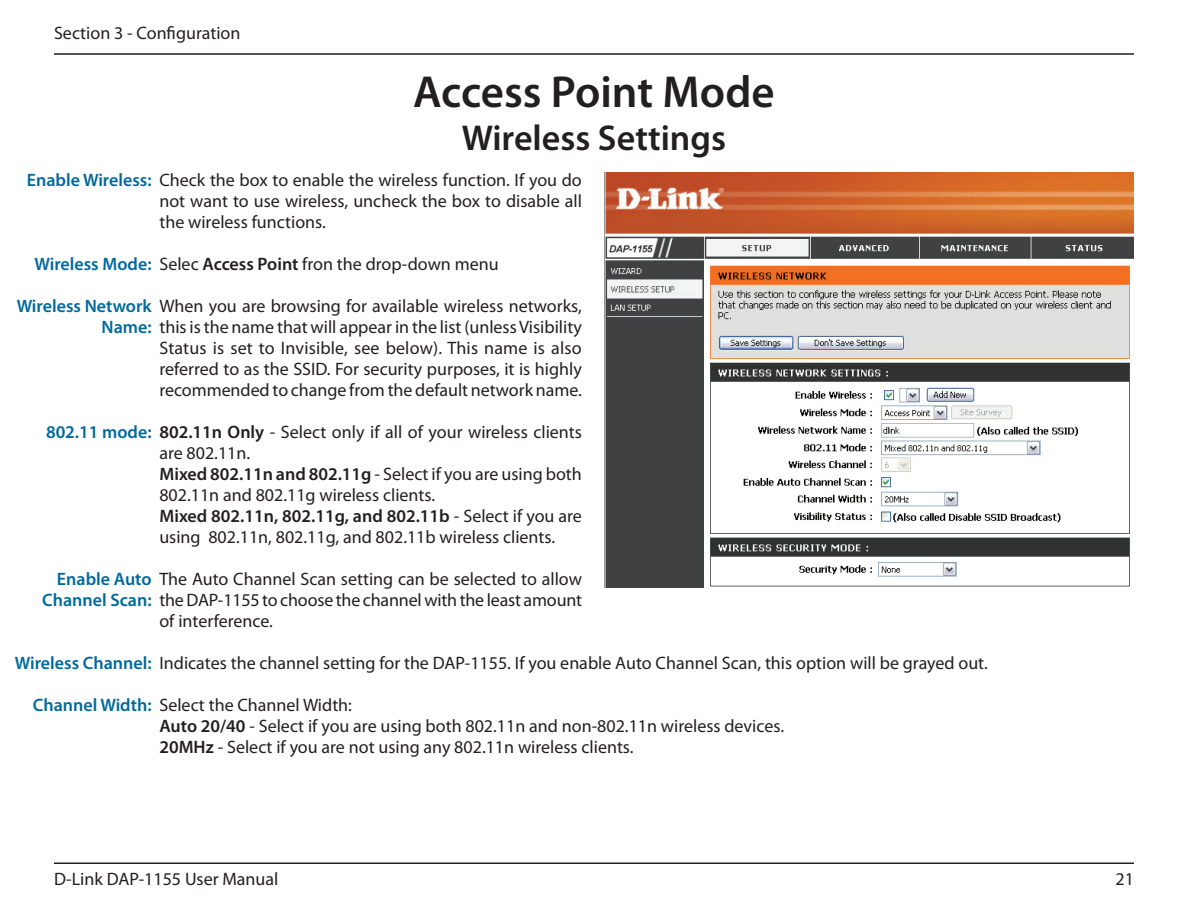
<style>
.page{position:relative;width:1188px;height:918px;background:#fff}
.page>*{position:absolute;margin:0;border:0;box-sizing:border-box;transform-origin:0 0}
.t1{font:600 45px "Myriad Pro";color:#231f20}
.t2{font:600 36px "Myriad Pro";color:#231f20}
.t3{font:18px/21px "Myriad Pro";color:#231f20}
.s1{font-weight:600;color:#00699b}
.s2{font-weight:600}
</style>
<div class="page">
<hr style="left:54px;top:53px;width:1080px;height:2px;background:#231f20">
<hr style="left:54px;top:862px;width:1080px;height:2px;background:#231f20">
<img style="left:604px;top:173px;width:530px;height:414px">
<p class="t3" style="left:54px;top:22px;width:188px">Section 3 - Configuration</p>
<h1 class="t1" style="left:413px;top:64px;width:363px">Access Point Mode</h1>
<h2 class="t2" style="left:462px;top:115px;width:266px">Wireless Settings</h2>
<p class="t3" style="left:27px;top:170px;width:556px"><span class="s1">Enable Wireless:</span> Check the box to enable the wireless function. If you do</p>
<p class="t3" style="left:159px;top:191px;width:424px">not want to use wireless, uncheck the box to disable all the wireless functions.</p>
<p class="t3" style="left:34px;top:254px;width:466px"><span class="s1">Wireless Mode:</span> Selec <span class="s2">Access Point</span> fron the drop-down menu</p>
<p class="t3" style="left:17px;top:296px;width:567px;text-align:right"><span class="s1">Wireless Network</span> When you are browsing for available wireless networks,<br><span class="s1">Name:</span> this is the name that will appear in the list (unless Visibility</p>
<p class="t3" style="left:159px;top:338px;width:424px;text-align:justify">Status is set to Invisible, see below). This name is also referred to as the SSID. For security purposes, it is highly recommended to change from the default network name.</p>
<p class="t3" style="left:46px;top:422px;width:537px"><span class="s1">802.11 mode:</span> <span class="s2">802.11n Only</span> - Select only if all of your wireless clients</p>
<p class="t3" style="left:159px;top:443px;width:424px">are 802.11n.<br><span class="s2">Mixed 802.11n and 802.11g</span> - Select if you are using both 802.11n and 802.11g wireless clients.<br><span class="s2">Mixed 802.11n, 802.11g, and 802.11b</span> - Select if you are using 802.11n, 802.11g, and 802.11b wireless clients.</p>
<p class="t3" style="left:42px;top:569px;width:541px;text-align:right"><span class="s1">Enable Auto</span> The Auto Channel Scan setting can be selected to allow<br><span class="s1">Channel Scan:</span> the DAP-1155 to choose the channel with the least amount</p>
<p class="t3" style="left:159px;top:611px;width:115px">of interference.</p>
<p class="t3" style="left:15px;top:653px;width:975px"><span class="s1">Wireless Channel:</span> Indicates the channel setting for the DAP-1155. If you enable Auto Channel Scan, this option will be grayed out.</p>
<p class="t3" style="left:33px;top:695px;width:321px"><span class="s1">Channel Width:</span> Select the Channel Width:</p>
<p class="t3" style="left:159px;top:716px;width:626px"><span class="s2">Auto 20/40</span> - Select if you are using both 802.11n and non-802.11n wireless devices.<br><span class="s2">20MHz</span> - Select if you are not using any 802.11n wireless clients.</p>
<p class="t3" style="left:54px;top:868px;width:226px">D-Link DAP-1155 User Manual</p>
<p class="t3" style="left:1116px;top:868px;width:20px">21</p>
</div>
